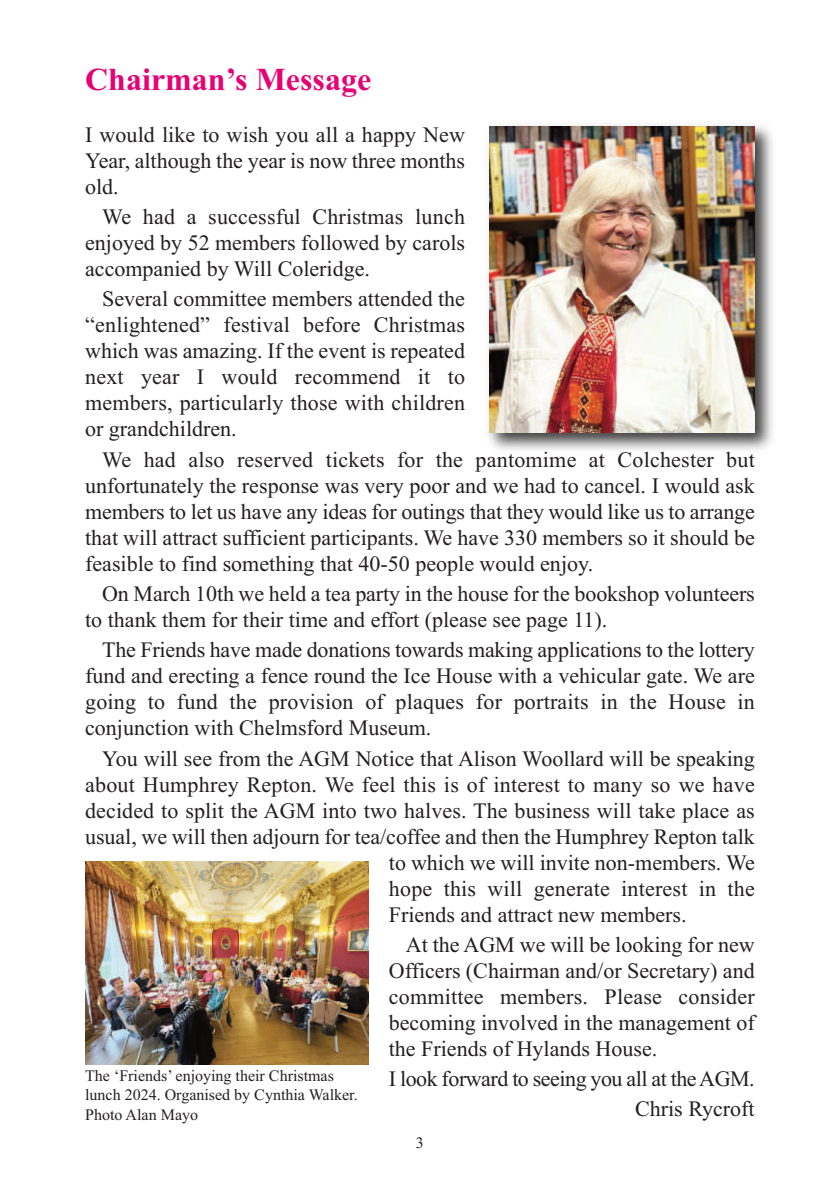
<style>
.page{position:relative;width:840px;height:1191px;background:#fff}
.page>*{position:absolute;margin:0;border:0;box-sizing:border-box;transform-origin:0 0}
.t1{font:700 32px "Times New Roman";color:#e60275}
.t2{font:22px/26px "Times New Roman";color:#231f20;text-align:justify}
.t3{font:22px/30.2px "Times New Roman";letter-spacing:-.02em;color:#231f20;text-align:right}
.t4{font:16px/19.2px "Times New Roman";color:#231f20}
</style>
<div class="page">
<img style="left:488px;top:125px;width:285px;height:325px">
<img style="left:489px;top:127px;width:265px;height:306px">
<img style="left:86px;top:861px;width:283px;height:203px">
<h1 class="t1" style="left:85px;top:60px;width:287px">Chairman’s Message</h1>
<p class="t2" style="left:85px;top:121px;width:381px">I would like to wish you all a happy New Year, although the year is now three months old.</p>
<p class="t2" style="left:85px;top:203px;width:381px;text-indent:17px">We had a successful Christmas lunch enjoyed by 52 members followed by carols accompanied by Will Coleridge.</p>
<p class="t2" style="left:85px;top:286px;width:381px;text-indent:17px">Several committee members attended the “enlightened” festival before Christmas which was amazing. If the event is repeated next year I would recommend it to members, particularly those with children or grandchildren.</p>
<p class="t2" style="left:85px;top:446px;width:670px;text-indent:17px">We had also reserved tickets for the pantomime at Colchester but unfortunately the response was very poor and we had to cancel. I would ask members to let us have any ideas for outings that they would like us to arrange that will attract sufficient participants. We have 330 members so it should be feasible to find something that 40-50 people would enjoy.</p>
<p class="t2" style="left:85px;top:580px;width:670px;text-indent:17px">On March 10th we held a tea party in the house for the bookshop volunteers to thank them for their time and effort (please see page 11).</p>
<p class="t2" style="left:85px;top:636px;width:670px;text-indent:17px">The Friends have made donations towards making applications to the lottery fund and erecting a fence round the Ice House with a vehicular gate. We are going to fund the provision of plaques for portraits in the House in conjunction with Chelmsford Museum.</p>
<p class="t2" style="left:102px;top:745px;width:653px">You will see from the AGM Notice that Alison Woollard will be speaking</p>
<p class="t2" style="left:85px;top:771px;width:670px">about Humphrey Repton. We feel this is of interest to many so we have</p>
<p class="t2" style="left:85px;top:797px;width:670px">decided to split the AGM into two halves. The business will take place as</p>
<p class="t2" style="left:85px;top:823px;width:670px">usual, we will then adjourn for tea/coffee and then the Humphrey Repton talk</p>
<p class="t2" style="left:388px;top:849px;width:367px">to which we will invite non-members. We</p>
<p class="t2" style="left:388px;top:875px;width:367px">hope this will generate interest in the</p>
<p class="t2" style="left:388px;top:901px;width:299px">Friends and attract new members.</p>
<p class="t2" style="left:388px;top:931px;width:367px;text-indent:17px">At the AGM we will be looking for new Officers (Chairman and/or Secretary) and committee members. Please consider becoming involved in the management of the Friends of Hylands House.</p>
<p class="t3" style="left:388px;top:1063px;width:367px">I look forward to seeing you all at theAGM.<br>Chris Rycroft</p>
<p class="t4" style="left:85px;top:1066px;width:274px">The ‘Friends’ enjoying their Christmas lunch 2024. Organised by Cynthia Walker.<br>Photo Alan Mayo</p>
<p class="t4" style="left:416px;top:1132px;width:9px">3</p>
</div>
